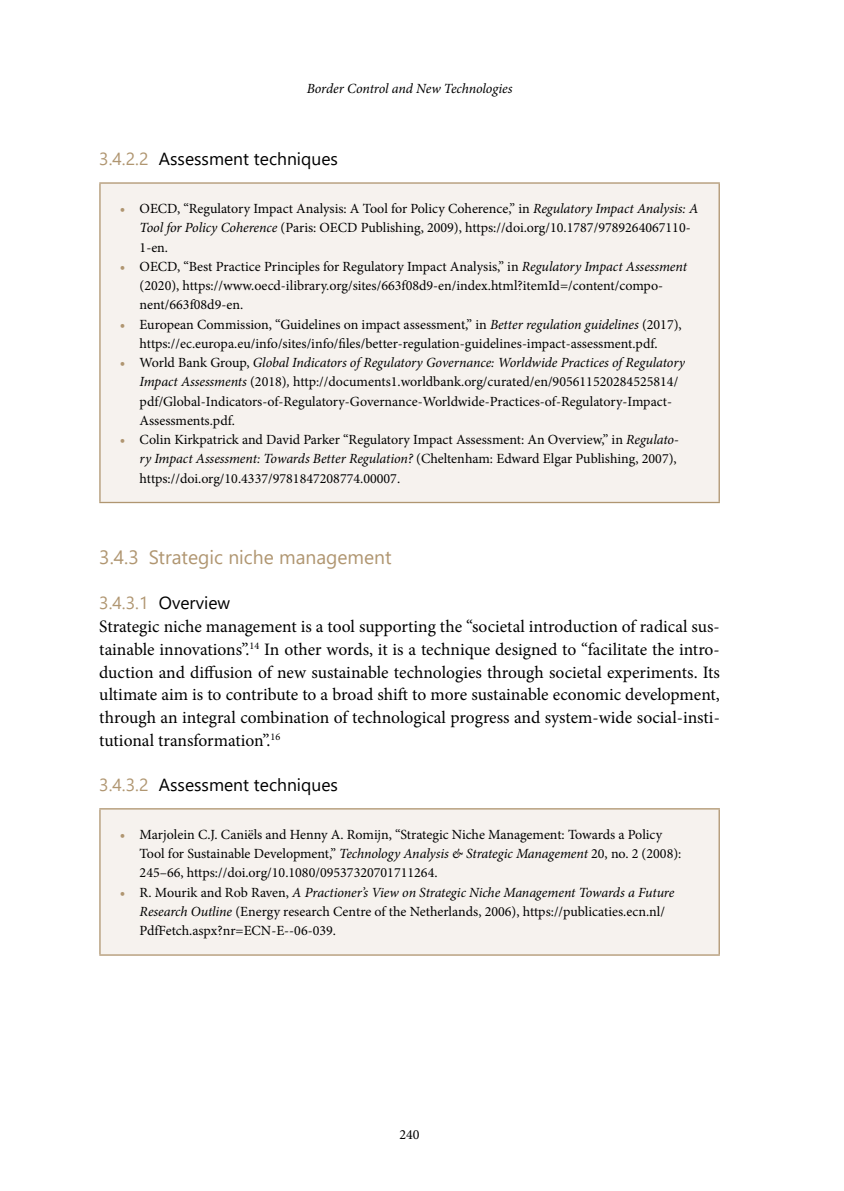
<style>
.page{position:relative;width:844px;height:1191px;background:#fff}
.page>*{position:absolute;margin:0;border:0;box-sizing:border-box;transform-origin:0 0}
.t1{font:19.25px "Segoe UI";color:#b09671}
.t2{font:17.5px/22.8px "Minion Pro";color:#000;text-align:justify}
.t3{font:17.5px "Segoe UI";color:#000}
.t4{font:14px/19.2px "Minion Pro";color:#000}
.t5{font:italic 14px "Minion Pro";letter-spacing:-.01em;color:#000}
.s1{color:#b09671}
.s2{font-weight:700;color:#b09671}
.s3{font-style:italic}
</style>
<div class="page">
<div style="left:100px;top:183px;width:619px;height:319px;background:#f6f2ee"></div>
<hr style="left:99px;top:182px;width:620px;height:2px;background:#b09671">
<hr style="left:99px;top:184px;width:2px;height:318px;background:#b09671">
<hr style="left:718px;top:184px;width:1px;height:318px;background:#b09671">
<hr style="left:99px;top:502px;width:620px;height:1px;background:#b09671">
<div style="left:100px;top:809px;width:619px;height:146px;background:#f6f2ee"></div>
<hr style="left:99px;top:808px;width:620px;height:1px;background:#b09671">
<hr style="left:99px;top:809px;width:2px;height:145px;background:#b09671">
<hr style="left:718px;top:809px;width:1px;height:145px;background:#b09671">
<hr style="left:99px;top:954px;width:620px;height:1px;background:#b09671">
<p class="t5" style="left:306px;top:79px;width:207px">Border Control and New Technologies</p>
<p class="t3" style="left:99px;top:143px;width:240px"><span class="s1">3.4.2.2</span> Assessment techniques</p>
<p class="t4" style="left:140px;top:199px;width:560px;text-indent:-20px"><span class="s2">•</span> OECD, “Regulatory Impact Analysis: A Tool for Policy Coherence,” in <span class="s3">Regulatory Impact Analysis: A<br>Tool for Policy Coherence</span> (Paris: OECD Publishing, 2009), https://doi.org/10.1787/9789264067110-<br>1-en.</p>
<p class="t4" style="left:140px;top:257px;width:549px;text-indent:-20px"><span class="s2">•</span> OECD, “Best Practice Principles for Regulatory Impact Analysis,” in <span class="s3">Regulatory Impact Assessment </span>(2020), https://www.oecd-ilibrary.org/sites/663f08d9-en/index.html?itemId=/content/compo&shy;nent/663f08d9-en.</p>
<p class="t4" style="left:120px;top:314px;width:563px;text-align:center"><span class="s2">•</span> European Commission, “Guidelines on impact assessment,” in <span class="s3">Better regulation guidelines</span> (2017), https://ec.europa.eu/info/sites/info/files/better-regulation-guidelines-impact-assessment.pdf.</p>
<p class="t4" style="left:140px;top:353px;width:547px;text-indent:-20px"><span class="s2">•</span> World Bank Group, <span class="s3">Global Indicators of Regulatory Governance: Worldwide Practices of Regulatory Impact Assessments</span> (2018)<span class="s3">,</span> http://documents1.worldbank.org/curated/en/905611520284525814/ pdf/Global-Indicators-of-Regulatory-Governance-Worldwide-Practices-of-Regulatory-Impact-Assessments.pdf.</p>
<p class="t4" style="left:140px;top:430px;width:540px;text-indent:-20px"><span class="s2">•</span> Colin Kirkpatrick and David Parker “Regulatory Impact Assessment: An Overview,” in <span class="s3">Regulato&shy;ry Impact Assessment: Towards Better Regulation?</span> (Cheltenham: Edward Elgar Publishing, 2007), https://doi.org/10.4337/9781847208774.00007.</p>
<h1 class="t1" style="left:99px;top:539px;width:294px">3.4.3 Strategic niche management</h1>
<p class="t3" style="left:99px;top:586px;width:132px"><span class="s1">3.4.3.1</span> Overview</p>
<p class="t2" style="left:99px;top:615px;width:622px">Strategic niche management is a tool supporting the “societal introduction of radical sus&shy;tainable innovations”.<sup>14</sup> In other words, it is a technique designed to “facilitate the intro&shy;duction and diffusion of new sustainable technologies through societal experiments. Its ultimate aim is to contribute to a broad shift to more sustainable economic development, through an integral combination of technological progress and system-wide social-insti&shy;tutional transformation”.<sup>16</sup></p>
<p class="t3" style="left:99px;top:768px;width:240px"><span class="s1">3.4.3.2</span> Assessment techniques</p>
<p class="t4" style="left:140px;top:825px;width:543px;text-indent:-20px"><span class="s2">•</span> Marjolein C.J. Caniëls and Henny A. Romijn, “Strategic Niche Management: Towards a Policy<br>Tool for Sustainable Development,” <span class="s3">Technology Analysis &amp; Strategic Management</span> 20, no. 2 (2008):<br>245–66, https://doi.org/10.1080/09537320701711264.</p>
<p class="t4" style="left:140px;top:882px;width:536px;text-indent:-20px"><span class="s2">•</span> R. Mourik and Rob Raven, <span class="s3">A Practioner’s View on Strategic Niche Management Towards a Future<br>Research Outline</span> (Energy research Centre of the Netherlands, 2006), https://publicaties.ecn.nl/<br>PdfFetch.aspx?nr=ECN-E--06-039.</p>
<p class="t4" style="left:399px;top:1125px;width:22px">240</p>
</div>
